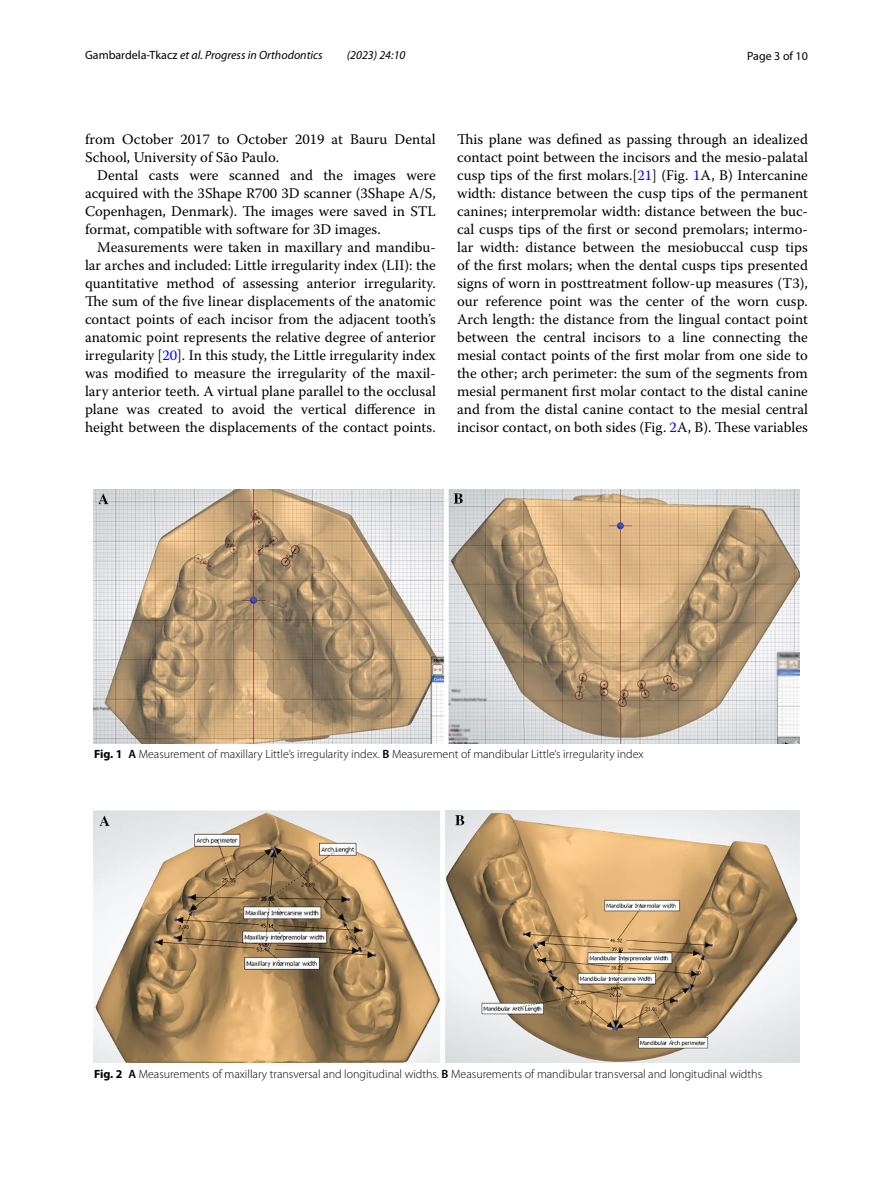
<style>
.page{position:relative;width:893px;height:1187px;background:#fff}
.page>*{position:absolute;margin:0;border:0;box-sizing:border-box;transform-origin:0 0}
.t1{font:14.7px/18px "Warnock Pro";color:#000;text-align:justify}
.t2{font:300 12px "Myriad Pro";color:#000}
.t3{font:italic 12px "Myriad Pro";color:#000}
.t4{font:12px "Myriad Pro";color:#000}
.s1{font-style:normal}
.s2{color:#00f}
.s3{font-weight:700}
.s4{font-weight:600}
</style>
<div class="page">
<img style="left:94px;top:490px;width:705px;height:253px">
<img style="left:93px;top:810px;width:706px;height:252px">
<p class="t3" style="left:85px;top:48px;width:239px"><span class="s1">Gambardela‑Tkacz</span> et al. Progress in Orthodontics</p>
<p class="t3" style="left:347px;top:48px;width:60px">(2023) 24:10</p>
<p class="t4" style="left:747px;top:48px;width:62px">Page 3 of 10</p>
<p class="t1" style="left:85px;top:130px;width:352px">from October 2017 to October 2019 at Bauru Dental<br>School, University of São Paulo.</p>
<p class="t1" style="left:85px;top:166px;width:352px;text-indent:12px">Dental casts were scanned and the images were acquired with the 3Shape R700 3D scanner (3Shape A/S, Copenhagen, Denmark). The images were saved in STL format, compatible with software for 3D images.</p>
<p class="t1" style="left:85px;top:238px;width:352px;text-indent:12px">Measurements were taken in maxillary and mandibu&shy;lar arches and included: Little irregularity index (LII): the quantitative method of assessing anterior irregularity.<br>The sum of the five linear displacements of the anatomic contact points of each incisor from the adjacent tooth’s anatomic point represents the relative degree of anterior irregularity [<span class="s2">20</span>]. In this study, the Little irregularity index was modified to measure the irregularity of the maxil&shy;lary anterior teeth. A virtual plane parallel to the occlusal plane was created to avoid the vertical difference in height between the displacements of the contact points.</p>
<p class="t1" style="left:457px;top:130px;width:352px">This plane was defined as passing through an idealized contact point between the incisors and the mesio-palatal cusp tips of the first molars.[<span class="s2">21</span>] (Fig. <span class="s2">1</span>A, B) Intercanine width: distance between the cusp tips of the permanent canines; interpremolar width: distance between the buc&shy;cal cusps tips of the first or second premolars; intermo&shy;lar width: distance between the mesiobuccal cusp tips of the first molars; when the dental cusps tips presented signs of worn in posttreatment follow-up measures (T3), our reference point was the center of the worn cusp.<br>Arch length: the distance from the lingual contact point between the central incisors to a line connecting the mesial contact points of the first molar from one side to the other; arch perimeter: the sum of the segments from mesial permanent first molar contact to the distal canine and from the distal canine contact to the mesial central incisor contact, on both sides (Fig. <span class="s2">2</span>A, B). These variables</p>
<p class="t2" style="left:94px;top:747px;width:551px"><span class="s3">Fig. 1</span> <span class="s4">A</span> Measurement of maxillary Little’s irregularity index. <span class="s4">B</span> Measurement of mandibular Little’s irregularity index</p>
<p class="t2" style="left:94px;top:1067px;width:670px"><span class="s3">Fig. 2</span> <span class="s4">A</span> Measurements of maxillary transversal and longitudinal widths. <span class="s4">B</span> Measurements of mandibular transversal and longitudinal widths</p>
</div>
